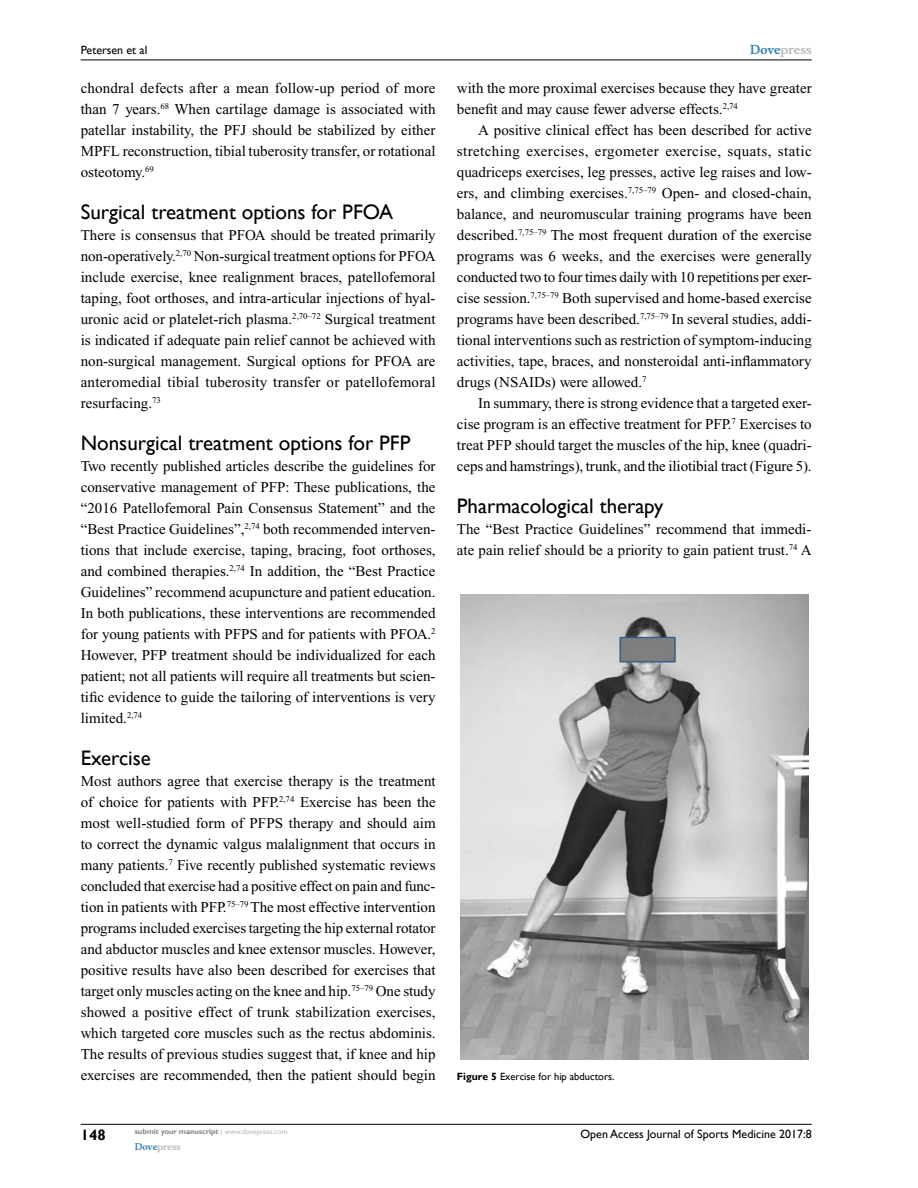
<style>
.page{position:relative;width:918px;height:1188px;background:#fff}
.page>*{position:absolute;margin:0;border:0;box-sizing:border-box;transform-origin:0 0}
.t1{font:21px "Gill Sans";color:#000}
.t2{font:15px/21px "Times New Roman";color:#000;text-align:justify}
.t3{font:700 15px "Gill Sans";color:#000}
.t4{font:12px "Gill Sans";color:#000}
.t5{font:700 12px "Musee";color:#b8babc}
.t6{font:10.5px "Gill Sans";color:#000}
.t7{font:700 9px "Musee";color:#b8babc}
.t8{font:700 7.5px "Gill Sans";color:#808285}
.s1{color:#3785ad}
.s2{font-weight:700}
.s3{font-weight:400;color:#b8babc}
</style>
<div class="page">
<hr style="left:81px;top:1124px;width:731px;height:1px;background:#000">
<hr style="left:81px;top:60px;width:731px;height:1px;background:#000">
<img style="left:460px;top:595px;width:349px;height:465px">
<p class="t4" style="left:81px;top:43px;width:68px">Petersen et al</p>
<p class="t2" style="left:81px;top:77px;width:356px">chondral defects after a mean follow-up period of more than 7 years.<sup>68</sup> When cartilage damage is associated with patellar instability, the PFJ should be stabilized by either MPFL reconstruction, tibial tuberosity transfer, or rotational osteotomy.<sup>69</sup></p>
<h1 class="t1" style="left:81px;top:199px;width:314px">Surgical treatment options for PFOA</h1>
<p class="t2" style="left:81px;top:224px;width:356px">There is consensus that PFOA should be treated primarily non-operatively.<sup>2,70</sup> Non-surgical treatment options for PFOA include exercise, knee realignment braces, patellofemoral taping, foot orthoses, and intra-articular injections of hyal&shy;uronic acid or platelet-rich plasma.<sup>2,70–72</sup> Surgical treatment is indicated if adequate pain relief cannot be achieved with non-surgical management. Surgical options for PFOA are anteromedial tibial tuberosity transfer or patellofemoral resurfacing.<sup>73</sup></p>
<h1 class="t1" style="left:81px;top:430px;width:331px">Nonsurgical treatment options for PFP</h1>
<p class="t2" style="left:81px;top:455px;width:356px">Two recently published articles describe the guidelines for conservative management of PFP: These publications, the “2016 Patellofemoral Pain Consensus Statement” and the “Best Practice Guidelines”,<sup>2,74</sup> both recommended interven&shy;tions that include exercise, taping, bracing, foot orthoses, and combined therapies.<sup>2,74</sup> In addition, the “Best Practice Guidelines” recommend acupuncture and patient education.<br>In both publications, these interventions are recommended for young patients with PFPS and for patients with PFOA.<sup>2<br></sup>However, PFP treatment should be individualized for each patient; not all patients will require all treatments but scien&shy;tific evidence to guide the tailoring of interventions is very limited.<sup>2,74</sup></p>
<h1 class="t1" style="left:81px;top:745px;width:72px">Exercise</h1>
<p class="t2" style="left:81px;top:770px;width:356px">Most authors agree that exercise therapy is the treatment of choice for patients with PFP.<sup>2,74</sup> Exercise has been the most well-studied form of PFPS therapy and should aim to correct the dynamic valgus malalignment that occurs in many patients.<sup>7</sup> Five recently published systematic reviews concluded that exercise had a positive effect on pain and func&shy;tion in patients with PFP.<sup>75–79</sup> The most effective intervention programs included exercises targeting the hip external rotator and abductor muscles and knee extensor muscles. However, positive results have also been described for exercises that target only muscles acting on the knee and hip.<sup>75–79</sup> One study showed a positive effect of trunk stabilization exercises, which targeted core muscles such as the rectus abdominis.<br>The results of previous studies suggest that, if knee and hip exercises are recommended, then the patient should begin</p>
<p class="t5" style="left:750px;top:43px;width:63px"><span class="s1">Dove</span>press</p>
<p class="t2" style="left:457px;top:77px;width:356px">with the more proximal exercises because they have greater benefit and may cause fewer adverse effects.<sup>2,74</sup></p>
<p class="t2" style="left:457px;top:119px;width:357px;text-indent:21px">A positive clinical effect has been described for active stretching exercises, ergometer exercise, squats, static quadriceps exercises, leg presses, active leg raises and low&shy;ers, and climbing exercises.<sup>7,75–79</sup> Open- and closed-chain, balance, and neuromuscular training programs have been described.<sup>7,75–79</sup> The most frequent duration of the exercise programs was 6 weeks, and the exercises were generally conducted two to four times daily with 10 repetitions per exer&shy;cise session.<sup>7,75–79</sup> Both supervised and home-based exercise programs have been described.<sup>7,75–79</sup> In several studies, addi&shy;tional interventions such as restriction of symptom-inducing activities, tape, braces, and nonsteroidal anti-inflammatory drugs (NSAIDs) were allowed.<sup>7</sup></p>
<p class="t2" style="left:457px;top:392px;width:356px;text-indent:21px">In summary, there is strong evidence that a targeted exer&shy;cise program is an effective treatment for PFP.<sup>7</sup> Exercises to treat PFP should target the muscles of the hip, knee (quadri&shy;ceps and hamstrings), trunk, and the iliotibial tract (Figure 5).</p>
<h1 class="t1" style="left:457px;top:493px;width:208px">Pharmacological therapy</h1>
<p class="t2" style="left:457px;top:518px;width:356px">The “Best Practice Guidelines” recommend that immedi&shy;ate pain relief should be a priority to gain patient trust.<sup>74</sup> A</p>
<p class="t6" style="left:457px;top:1070px;width:159px"><span class="s2">Figure 5</span> Exercise for hip abductors.</p>
<p class="t3" style="left:81px;top:1126px;width:26px">148</p>
<p class="t8" style="left:135px;top:1127px;width:154px">submit your manuscript <span class="s3">| www.dovepress.com</span></p>
<p class="t7" style="left:135px;top:1141px;width:48px"><span class="s1">Dove</span>press</p>
<p class="t4" style="left:580px;top:1127px;width:233px">Open Access Journal of Sports Medicine 2017:8</p>
</div>
